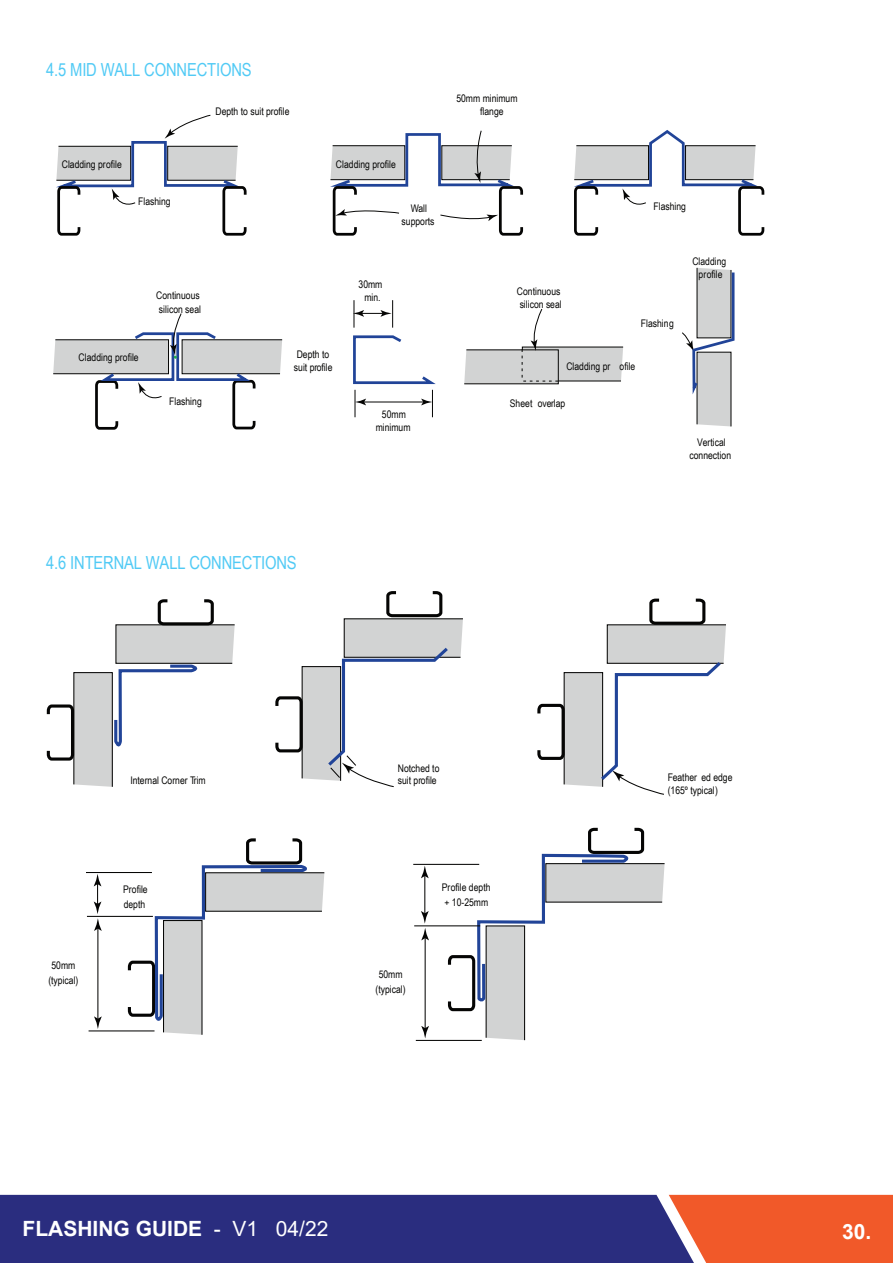
<style>
.page{position:relative;width:893px;height:1263px;background:#fff}
.page>*{position:absolute;margin:0;border:0;box-sizing:border-box;transform-origin:0 0}
.t1{font:700 21px "Arial";color:#fff}
.t2{font:18px "Arial Narrow";letter-spacing:-.01em;color:#50caf5}
.t3{font:10.5px/12.6px "Arial Narrow";color:#050504}
.s1{font-weight:400}
</style>
<div class="page">
<div style="left:0;top:1195px;width:669px;height:68px;background:#2a2d7f"></div>
<svg style="left:669px;top:1195px;width:224px;height:68px;background:#ea5e35"></svg>
<svg style="left:57px;top:187px;width:707px;height:243px"></svg>
<svg style="left:335px;top:208px;width:65px;height:8px"></svg>
<svg style="left:440px;top:214px;width:58px;height:8px"></svg>
<svg style="left:322px;top:130px;width:199px;height:58px"></svg>
<svg style="left:463px;top:308px;width:161px;height:77px"></svg>
<svg style="left:56px;top:114px;width:191px;height:95px"></svg>
<svg style="left:566px;top:130px;width:198px;height:79px"></svg>
<svg style="left:53px;top:300px;width:387px;height:117px"></svg>
<svg style="left:681px;top:267px;width:55px;height:160px"></svg>
<svg style="left:707px;top:624px;width:19px;height:29px"></svg>
<svg style="left:47px;top:599px;width:188px;height:188px"></svg>
<svg style="left:343px;top:591px;width:364px;height:53px"></svg>
<svg style="left:446px;top:1000px;width:80px;height:41px"></svg>
<svg style="left:113px;top:644px;width:611px;height:356px"></svg>
<svg style="left:301px;top:665px;width:94px;height:123px"></svg>
<svg style="left:126px;top:837px;width:199px;height:198px"></svg>
<hr style="left:86px;top:872px;width:66px;height:1px;background:#050504">
<hr style="left:87px;top:916px;width:66px;height:1px;background:#050504">
<hr style="left:89px;top:1030px;width:66px;height:1px;background:#050504">
<hr style="left:97px;top:927px;width:1px;height:93px;background:#050504">
<svg style="left:94px;top:1016px;width:8px;height:13px"></svg>
<svg style="left:94px;top:874px;width:8px;height:57px"></svg>
<hr style="left:413px;top:864px;width:66px;height:1px;background:#050504">
<hr style="left:414px;top:925px;width:66px;height:1px;background:#050504">
<hr style="left:416px;top:1040px;width:66px;height:1px;background:#050504">
<hr style="left:425px;top:936px;width:1px;height:94px;background:#050504">
<svg style="left:421px;top:1026px;width:8px;height:12px"></svg>
<hr style="left:424px;top:874px;width:1px;height:41px;background:#050504">
<svg style="left:421px;top:911px;width:8px;height:29px"></svg>
<svg style="left:421px;top:866px;width:8px;height:12px"></svg>
<h2 class="t2" style="left:46px;top:63px;width:207px">4.5 MID WALL CONNECTIONS</h2>
<p class="t3" style="left:62px;top:159px;width:62px">Cladding profile</p>
<p class="t3" style="left:138px;top:196px;width:34px">Flashing</p>
<p class="t3" style="left:215px;top:106px;width:76px">Depth to suit profile</p>
<p class="t3" style="left:336px;top:157px;width:61px">Cladding profile</p>
<p class="t3" style="left:402px;top:202px;width:35px;line-height:13.2px;text-align:center">Wall supports</p>
<p class="t3" style="left:480px;top:93px;width:39px;text-indent:-24px">50mm minimum flange</p>
<p class="t3" style="left:359px;top:279px;width:25px;text-align:center">30mm min.</p>
<p class="t3" style="left:156px;top:290px;width:46px;line-height:13.2px">Continuous silicon seal</p>
<p class="t3" style="left:517px;top:286px;width:46px;line-height:13.2px">Continuous silicon seal</p>
<p class="t3" style="left:653px;top:201px;width:34px">Flashing</p>
<p class="t3" style="left:641px;top:318px;width:34px">Flashing</p>
<p class="t3" style="left:692px;top:255px;width:35px;line-height:13.2px;text-align:center">Cladding profile</p>
<p class="t3" style="left:79px;top:352px;width:62px">Cladding profile</p>
<p class="t3" style="left:169px;top:396px;width:34px">Flashing</p>
<p class="t3" style="left:294px;top:349px;width:40px">Depth to suit profile</p>
<p class="t3" style="left:376px;top:409px;width:36px;text-align:center">50mm minimum</p>
<h2 class="t2" style="left:46px;top:556px;width:252px">4.6 INTERNAL WALL CONNECTIONS</h2>
<p class="t3" style="left:566px;top:361px;width:71px">Cladding pr ofile</p>
<p class="t3" style="left:510px;top:398px;width:57px">Sheet overlap</p>
<p class="t3" style="left:689px;top:437px;width:43px;line-height:13.2px;text-align:center">Vertical connection</p>
<p class="t3" style="left:48px;top:958px;width:32px;line-height:15px">50mm (typical)</p>
<p class="t3" style="left:130px;top:775px;width:77px">Internal Corner Trim</p>
<p class="t3" style="left:123px;top:883px;width:26px;line-height:15px">Profile depth</p>
<p class="t3" style="left:398px;top:763px;width:43px">Notched to suit profile</p>
<p class="t3" style="left:668px;top:772px;width:67px">Feather ed edge (165º typical)</p>
<p class="t3" style="left:376px;top:968px;width:32px;line-height:15px">50mm (typical)</p>
<p class="t3" style="left:442px;top:881px;width:50px;line-height:15px">Profile depth + 10-25mm</p>
<h1 class="t1" style="left:23px;top:1220px;width:307px">FLASHING GUIDE <span class="s1">- V1 04/22</span></h1>
<h1 class="t1" style="left:842px;top:1223px;width:31px">30.</h1>
</div>
